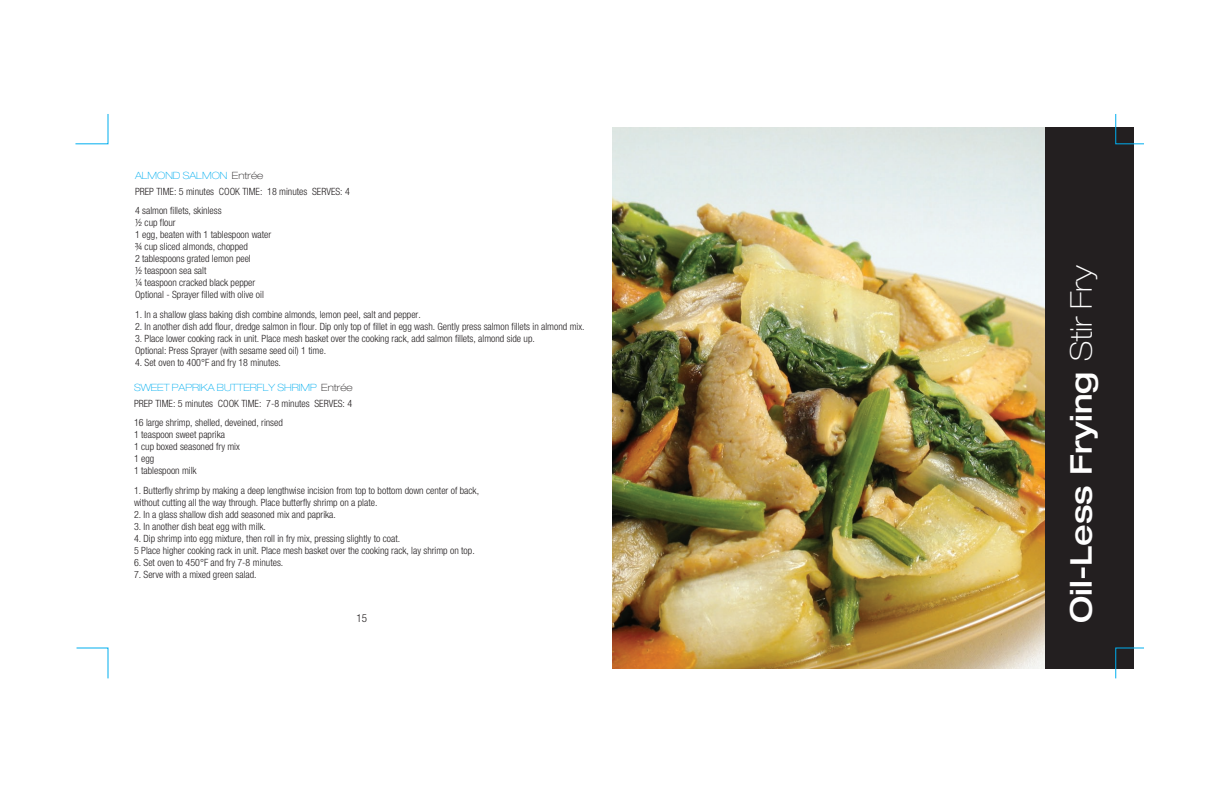
<style>
.page{position:relative;width:1224px;height:792px;background:#fff}
.page>*{position:absolute;margin:0;border:0;box-sizing:border-box;transform-origin:0 0}
.t1{font:500 expanded 30px "Helvetica Neue";color:#fff}
.t2{font:300 condensed 11px "Helvetica Neue";color:#231f20}
.t3{font:300 condensed 10px/12px "Helvetica Neue";color:#231f20}
.s1{font-weight:100;font-stretch:expanded;color:#00aeef}
.s2{font-weight:100;font-stretch:expanded}
.s3{font-weight:100}
</style>
<div class="page">
<img style="left:613px;top:128px;width:433px;height:541px">
<div style="left:1046px;top:127px;width:88px;height:542px;background:#231f20"></div>
<svg style="left:75px;top:114px;width:34px;height:31px"></svg>
<svg style="left:76px;top:647px;width:33px;height:32px"></svg>
<svg style="left:1115px;top:647px;width:29px;height:32px"></svg>
<svg style="left:1115px;top:114px;width:29px;height:31px"></svg>
<p class="t3" style="left:135px;top:167px;width:216px;line-height:16px"><span class="s1">ALMOND SALMON</span> <span class="s2">Entrée<br></span>PREP TIME: 5 minutes COOK TIME: 18 minutes SERVES: 4</p>
<p class="t3" style="left:135px;top:204px;width:138px">4 salmon fillets, skinless<br>½ cup flour<br>1 egg, beaten with 1 tablespoon water ¾ cup sliced almonds, chopped<br>2 tablespoons grated lemon peel<br>½ teaspoon sea salt<br>¼ teaspoon cracked black pepper<br>Optional - Sprayer filled with olive oil</p>
<p class="t3" style="left:135px;top:308px;width:287px">1. In a shallow glass baking dish combine almonds, lemon peel, salt and pepper.</p>
<p class="t3" style="left:135px;top:320px;width:451px">2. In another dish add flour, dredge salmon in flour. Dip only top of fillet in egg wash. Gently press salmon fillets in almond mix.</p>
<p class="t3" style="left:135px;top:332px;width:401px">3. Place lower cooking rack in unit. Place mesh basket over the cooking rack, add salmon fillets, almond side up.<br>Optional: Press Sprayer (with sesame seed oil) 1 time.</p>
<p class="t3" style="left:135px;top:356px;width:148px">4. Set oven to 400°F and fry 18 minutes.</p>
<p class="t3" style="left:134px;top:380px;width:220px;line-height:16px"><span class="s1">SWEET PAPRIKA BUTTERFLY SHRIMP</span> <span class="s2">Entrée<br></span>PREP TIME: 5 minutes COOK TIME: 7-8 minutes SERVES: 4</p>
<p class="t3" style="left:134px;top:417px;width:150px">16 large shrimp, shelled, deveined, rinsed<br>1 teaspoon sweet paprika<br>1 cup boxed seasoned fry mix<br>1 egg<br>1 tablespoon milk</p>
<p class="t3" style="left:134px;top:485px;width:347px">1. Butterfly shrimp by making a deep lengthwise incision from top to bottom down center of back, without cutting all the way through. Place butterfly shrimp on a plate.</p>
<p class="t3" style="left:134px;top:509px;width:203px">2. In a glass shallow dish add seasoned mix and paprika.</p>
<p class="t3" style="left:134px;top:521px;width:133px">3. In another dish beat egg with milk.</p>
<p class="t3" style="left:134px;top:533px;width:342px">4. Dip shrimp into egg mixture, then roll in fry mix, pressing slightly to coat.<br>5 Place higher cooking rack in unit. Place mesh basket over the cooking rack, lay shrimp on top.</p>
<p class="t3" style="left:134px;top:557px;width:151px">6. Set oven to 450°F and fry 7-8 minutes.</p>
<p class="t3" style="left:134px;top:569px;width:124px">7. Serve with a mixed green salad.</p>
<p class="t2" style="left:357px;top:611px;width:12px">15</p>
<h1 class="t1" style="left:1062px;top:623px;width:360px;rotate:-90deg">Oil-Less Frying <span class="s3">Stir Fry</span></h1>
</div>
